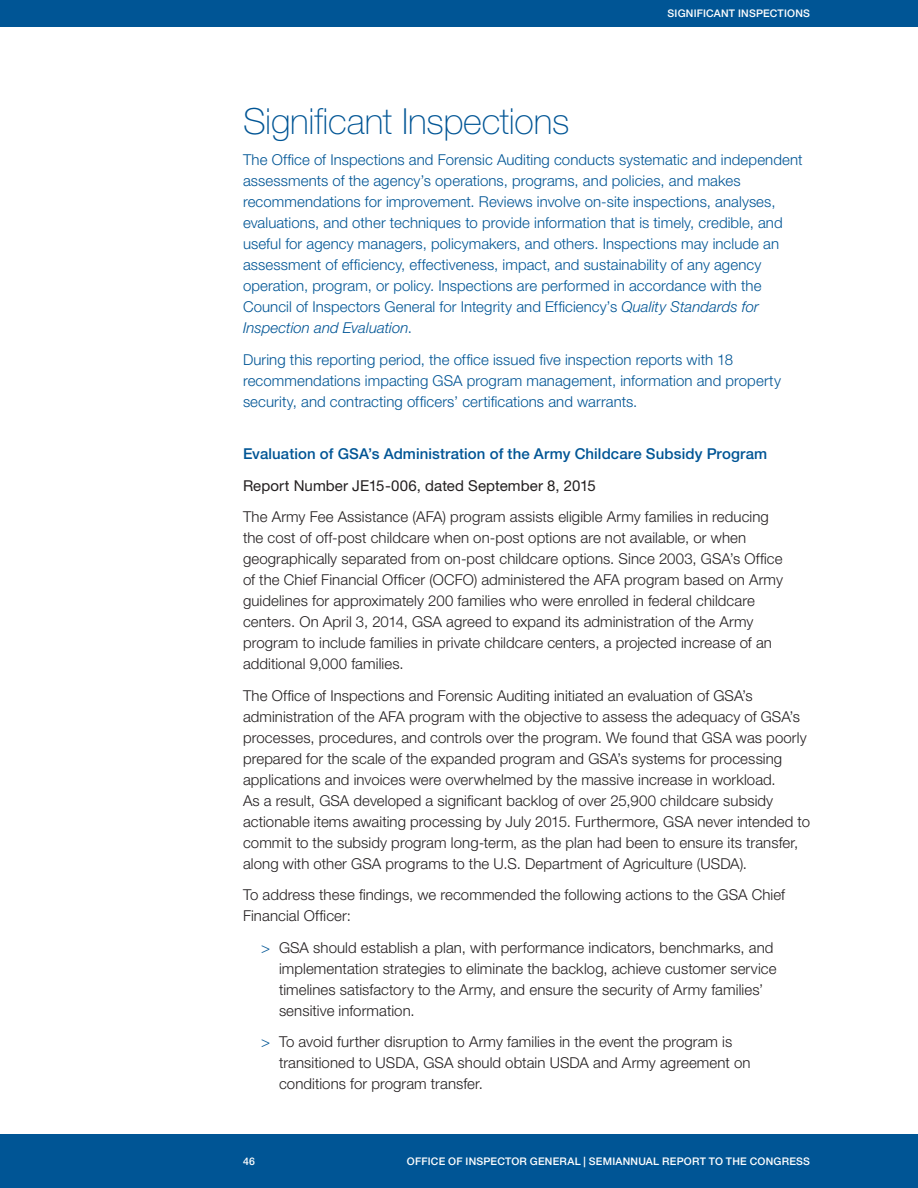
<style>
.page{position:relative;width:918px;height:1188px;background:#fff}
.page>*{position:absolute;margin:0;border:0;box-sizing:border-box;transform-origin:0 0}
._1_subhead{font:100 36px "Helvetica Neue LT Std";letter-spacing:-.01em;color:#005595}
._3_text{font:300 15px/21px "Helvetica Neue LT Std";letter-spacing:.005em;color:#231f20}
._3_text-2{font:300 15px/21px "Helvetica Neue LT Std";letter-spacing:.005em;color:#005595}
.Report_headline{font:500 15px "Helvetica Neue LT Std";letter-spacing:.005em;color:#005595}
.Report_Number{font:15px "Helvetica Neue LT Std";letter-spacing:.005em;color:#231f20}
.t1{font:500 10.5px "Helvetica Neue LT Std";letter-spacing:.02em;color:#fff}
.s1{font-style:italic}
.s2{color:#005595}
</style>
<div class="page">
<div style="left:0;top:0;width:918px;height:27px;background:#005595"></div>
<div style="left:0;top:1134px;width:918px;height:54px;background:#005595"></div>
<p class="t1" style="left:668px;top:7px;width:144px">SIGNIFICANT INSPECTIONS</p>
<p class="_1_subhead" style="left:243px;top:100px;width:328px">Significant Inspections</p>
<p class="_3_text-2" style="left:243px;top:149px;width:561px">The Office of Inspections and Forensic Auditing conducts systematic and independent assessments of the agency’s operations, programs, and policies, and makes recommendations for improvement. Reviews involve on-site inspections, analyses, evaluations, and other techniques to provide information that is timely, credible, and useful for agency managers, policymakers, and others. Inspections may include an assessment of efficiency, effectiveness, impact, and sustainability of any agency operation, program, or policy. Inspections are performed in accordance with the Council of Inspectors General for Integrity and Efficiency’s <span class="s1">Quality Standards for Inspection and Evaluation</span>.</p>
<p class="_3_text-2" style="left:243px;top:349px;width:540px">During this reporting period, the office issued five inspection reports with 18 recommendations impacting GSA program management, information and property security, and contracting officers’ certifications and warrants.</p>
<p class="Report_headline" style="left:243px;top:445px;width:526px">Evaluation of GSA’s Administration of the Army Childcare Subsidy Program</p>
<p class="Report_Number" style="left:243px;top:476px;width:354px">Report Number JE15-006, dated September 8, 2015</p>
<p class="_3_text" style="left:243px;top:506px;width:541px">The Army Fee Assistance (AFA) program assists eligible Army families in reducing the cost of off-post childcare when on-post options are not available, or when geographically separated from on-post childcare options. Since 2003, GSA’s Office of the Chief Financial Officer (OCFO) administered the AFA program based on Army guidelines for approximately 200 families who were enrolled in federal childcare centers. On April 3, 2014, GSA agreed to expand its administration of the Army program to include families in private childcare centers, a projected increase of an additional 9,000 families.</p>
<p class="_3_text" style="left:243px;top:685px;width:569px">The Office of Inspections and Forensic Auditing initiated an evaluation of GSA’s administration of the AFA program with the objective to assess the adequacy of GSA’s processes, procedures, and controls over the program. We found that GSA was poorly prepared for the scale of the expanded program and GSA’s systems for processing applications and invoices were overwhelmed by the massive increase in workload.<br>As a result, GSA developed a significant backlog of over 25,900 childcare subsidy actionable items awaiting processing by July 2015. Furthermore, GSA never intended to commit to the subsidy program long-term, as the plan had been to ensure its transfer, along with other GSA programs to the U.S. Department of Agriculture (USDA).</p>
<p class="_3_text" style="left:243px;top:884px;width:544px">To address these findings, we recommended the following actions to the GSA Chief<br>Financial Officer:</p>
<p class="_3_text" style="left:279px;top:937px;width:499px;text-indent:-18px"><span class="s2">&gt;</span> GSA should establish a plan, with performance indicators, benchmarks, and implementation strategies to eliminate the backlog, achieve customer service timelines satisfactory to the Army, and ensure the security of Army families’ sensitive information.</p>
<p class="_3_text" style="left:279px;top:1031px;width:473px;text-indent:-18px"><span class="s2">&gt;</span> To avoid further disruption to Army families in the event the program is transitioned to USDA, GSA should obtain USDA and Army agreement on conditions for program transfer.</p>
<p class="t1" style="left:243px;top:1155px;width:13px">46</p>
<p class="t1" style="left:407px;top:1155px;width:196px">OFFICE OF INSPECTOR GENERAL | SEMI</p>
<p class="t1" style="left:615px;top:1155px;width:55px">ANNUAL REP</p>
<p class="t1" style="left:684px;top:1155px;width:128px">ORT TO THE CONGRESS</p>
</div>
